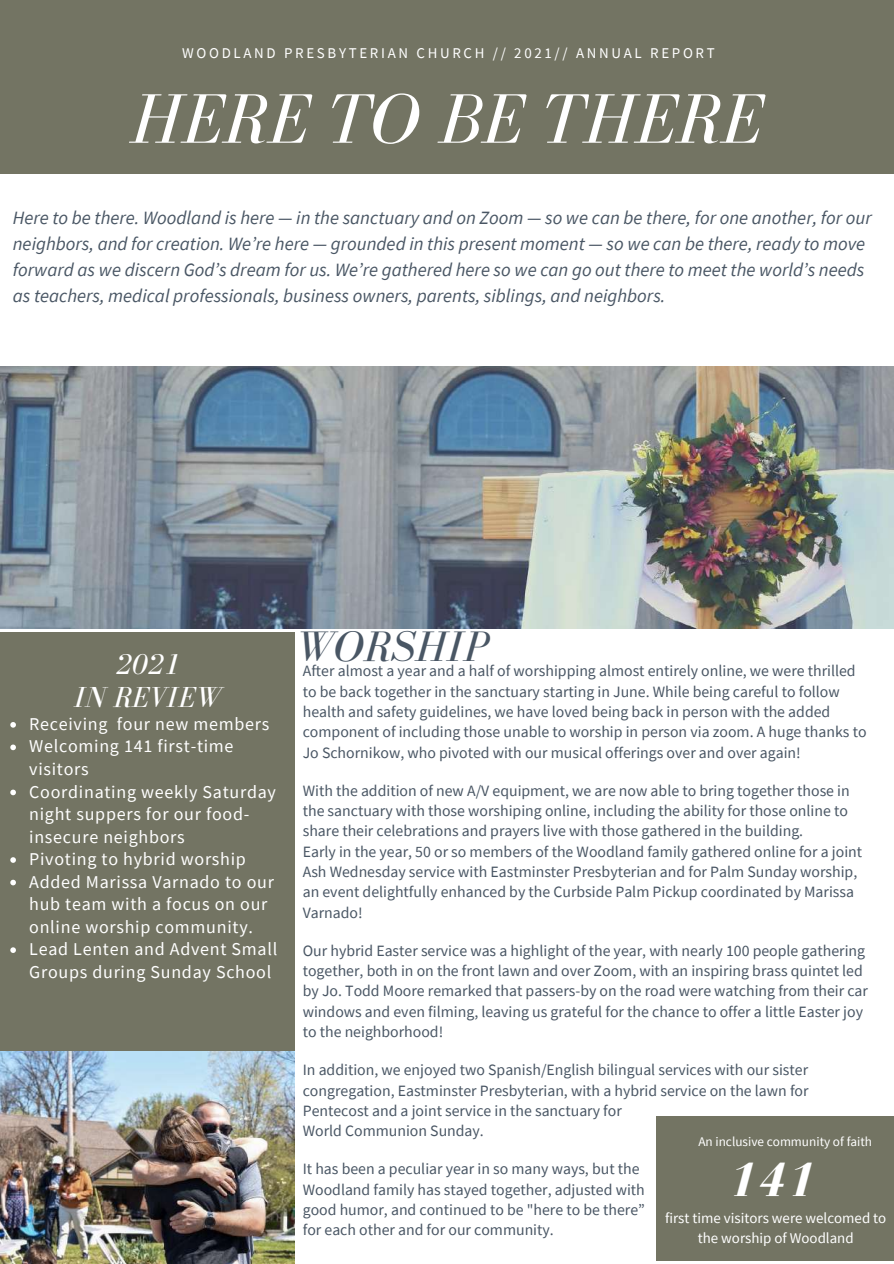
<style>
.page{position:relative;width:894px;height:1264px;background:#fff}
.page>*{position:absolute;margin:0;border:0;box-sizing:border-box;transform-origin:0 0}
.t1{font:italic 72px "Bodoni FLF";color:#fff}
.t2{font:italic 700 49.65px "Bodoni FLF";color:#fff}
.t3{font:italic 43.95px "Bodoni FLF";color:#495664}
.t4{font:italic 29.85px/32.7px "Bodoni FLF";color:#fff;text-align:center}
.t5{font:italic 18.75px/26px "Source Sans Pro";color:#495664}
.t6{font:18px/22.5px "Source Sans Pro";letter-spacing:.04em;color:#fff}
.t7{font:15.75px/20.2px "Source Sans Pro";color:#495664}
.t8{font:14.85px/20.2px "Source Sans Pro";color:#fff;text-align:center}
.t9{font:14.85px "Source Sans Pro";letter-spacing:.18em;color:#fff}
.t10{font:13.2px "Source Sans Pro";color:#fff}
</style>
<div class="page">
<div style="left:0;top:0;width:893px;height:174px;background:#737463"></div>
<div style="left:0;top:632px;width:295px;height:631px;background:#737463"></div>
<img style="left:0;top:366px;width:893px;height:262px">
<div style="left:656px;top:1116px;width:237px;height:144px;background:#737463"></div>
<img style="left:0;top:1051px;width:294px;height:212px">
<svg style="left:10px;top:722px;width:6px;height:5px"></svg>
<svg style="left:10px;top:744px;width:6px;height:6px"></svg>
<svg style="left:10px;top:789px;width:6px;height:6px"></svg>
<svg style="left:10px;top:857px;width:6px;height:5px"></svg>
<svg style="left:10px;top:879px;width:6px;height:6px"></svg>
<svg style="left:10px;top:947px;width:6px;height:5px"></svg>
<p class="t9" style="left:182px;top:43px;width:534px">WOODLAND PRESBYTERIAN CHURCH // 2021// ANNUAL REPORT</p>
<h1 class="t1" style="left:131px;top:80px;width:632px">HERE TO BE THERE</h1>
<p class="t5" style="left:13px;top:204px;width:860px">Here to be there. Woodland is here — in the sanctuary and on Zoom — so we can be there, for one another, for our neighbors, and for creation. We’re here — grounded in this present moment — so we can be there, ready to move forward as we discern God’s dream for us. We’re gathered here so we can go out there to meet the world’s needs as teachers, medical professionals, business owners, parents, siblings, and neighbors.</p>
<h3 class="t4" style="left:74px;top:647px;width:149px">2021<br>IN REVIEW</h3>
<p class="t6" style="left:29px;top:712px;width:249px">Receiving four new members<br>Welcoming 141 first-time visitors<br>Coordinating weekly Saturday night suppers for our food&shy;insecure neighbors<br>Pivoting to hybrid worship<br>Added Marissa Varnado to our hub team with a focus on our online worship community.<br>Lead Lenten and Advent Small<br>Groups during Sunday School</p>
<h3 class="t3" style="left:295px;top:622px;width:195px">WORSHIP</h3>
<p class="t7" style="left:303px;top:660px;width:565px">After almost a year and a half of worshipping almost entirely online, we were thrilled to be back together in the sanctuary starting in June. While being careful to follow health and safety guidelines, we have loved being back in person with the added component of including those unable to worship in person via zoom. A huge thanks to Jo Schornikow, who pivoted with our musical offerings over and over again!</p>
<p class="t7" style="left:303px;top:780px;width:560px">With the addition of new A/V equipment, we are now able to bring together those in the sanctuary with those worshiping online, including the ability for those online to share their celebrations and prayers live with those gathered in the building.<br>Early in the year, 50 or so members of the Woodland family gathered online for a joint Ash Wednesday service with Eastminster Presbyterian and for Palm Sunday worship, an event delightfully enhanced by the Curbside Palm Pickup coordinated by Marissa Varnado!</p>
<p class="t7" style="left:303px;top:940px;width:566px">Our hybrid Easter service was a highlight of the year, with nearly 100 people gathering together, both in on the front lawn and over Zoom, with an inspiring brass quintet led by Jo. Todd Moore remarked that passers-by on the road were watching from their car windows and even filming, leaving us grateful for the chance to offer a little Easter joy to the neighborhood!</p>
<p class="t7" style="left:303px;top:1059px;width:507px">In addition, we enjoyed two Spanish/English bilingual services with our sister congregation, Eastminster Presbyterian, with a hybrid service on the lawn for Pentecost and a joint service in the sanctuary for<br>World Communion Sunday.</p>
<p class="t7" style="left:303px;top:1158px;width:343px">It has been a peculiar year in so many ways, but the Woodland family has stayed together, adjusted with good humor, and continued to be "here to be there” for each other and for our community.</p>
<h2 class="t2" style="left:727px;top:1152px;width:90px">141</h2>
<p class="t10" style="left:698px;top:1133px;width:175px">An inclusive community of faith</p>
<p class="t8" style="left:664px;top:1207px;width:223px">first time visitors were welcomed to the worship of Woodland</p>
</div>
